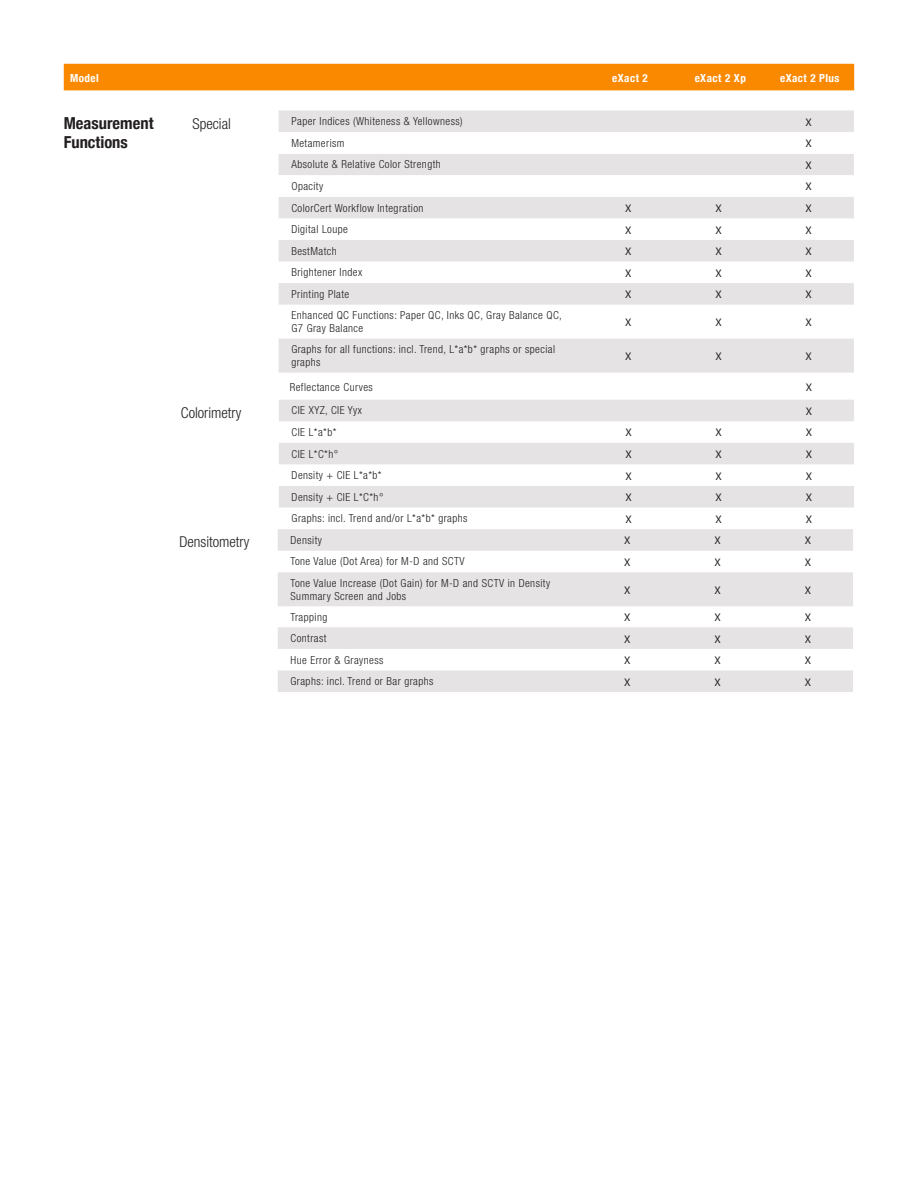
<style>
.page{position:relative;width:918px;height:1188px;background:#fff}
.page>*{position:absolute;margin:0;border:0;box-sizing:border-box;transform-origin:0 0}
.t1{font:700 condensed 16.5px "Helvetica Neue";color:#231f20}
.t2{font:300 condensed 15px "Helvetica Neue LT Std";color:#231f20}
.t3{font:300 condensed 11.1px/13.4px "Helvetica Neue LT Std";letter-spacing:.04em;color:#231f20}
.t4{font:11.1px "Myriad Pro";color:#231f20}
.t5{font:700 condensed 11.1px "Helvetica Neue";letter-spacing:.04em;color:#fff}
</style>
<div class="page">
<div style="left:64px;top:64px;width:790px;height:26px;background:#fa8900"></div>
<svg style="left:279px;top:111px;width:575px;height:262px;fill:#e6e3e5"></svg>
<svg style="left:279px;top:132px;width:575px;height:65px"></svg>
<svg style="left:279px;top:400px;width:575px;height:108px;fill:#e6e3e5"></svg>
<svg style="left:278px;top:529px;width:575px;height:163px;fill:#e6e3e5"></svg>
<p class="t5" style="left:70px;top:69px;width:30px">Model</p>
<p class="t5" style="left:612px;top:69px;width:37px">eXact 2</p>
<p class="t5" style="left:695px;top:69px;width:53px">eXact 2 Xp</p>
<p class="t5" style="left:780px;top:69px;width:61px">eXact 2 Plus</p>
<p class="t2" style="left:193px;top:115px;width:40px">Special</p>
<p class="t3" style="left:291px;top:115px;width:173px">Paper Indices (Whiteness &amp; Yellowness)</p>
<p class="t4" style="left:806px;top:115px;width:8px">X</p>
<p class="t3" style="left:291px;top:136px;width:55px">Metamerism</p>
<p class="t4" style="left:806px;top:137px;width:8px">X</p>
<p class="t3" style="left:291px;top:158px;width:151px">Absolute &amp; Relative Color Strength</p>
<p class="t4" style="left:806px;top:158px;width:8px">X</p>
<p class="t3" style="left:291px;top:179px;width:33px">Opacity</p>
<p class="t4" style="left:806px;top:180px;width:8px">X</p>
<p class="t3" style="left:291px;top:201px;width:134px">ColorCert Workflow Integration</p>
<p class="t4" style="left:625px;top:201px;width:8px">X</p>
<p class="t4" style="left:715px;top:201px;width:8px">X</p>
<p class="t4" style="left:806px;top:201px;width:8px">X</p>
<p class="t3" style="left:291px;top:222px;width:58px">Digital Loupe</p>
<p class="t4" style="left:625px;top:223px;width:8px">X</p>
<p class="t4" style="left:715px;top:223px;width:8px">X</p>
<p class="t4" style="left:806px;top:223px;width:8px">X</p>
<p class="t3" style="left:291px;top:244px;width:47px">BestMatch</p>
<p class="t4" style="left:625px;top:245px;width:8px">X</p>
<p class="t4" style="left:715px;top:245px;width:8px">X</p>
<p class="t4" style="left:806px;top:245px;width:8px">X</p>
<p class="t3" style="left:291px;top:266px;width:72px">Brightener Index</p>
<p class="t4" style="left:625px;top:266px;width:8px">X</p>
<p class="t4" style="left:715px;top:266px;width:8px">X</p>
<p class="t4" style="left:806px;top:266px;width:8px">X</p>
<p class="t3" style="left:291px;top:287px;width:59px">Printing Plate</p>
<p class="t4" style="left:625px;top:288px;width:8px">X</p>
<p class="t4" style="left:715px;top:288px;width:8px">X</p>
<p class="t4" style="left:806px;top:288px;width:8px">X</p>
<p class="t3" style="left:291px;top:308px;width:272px">Enhanced QC Functions: Paper QC, Inks QC, Gray Balance QC,<br>G7 Gray Balance</p>
<p class="t4" style="left:625px;top:315px;width:8px">X</p>
<p class="t4" style="left:715px;top:315px;width:8px">X</p>
<p class="t4" style="left:806px;top:315px;width:8px">X</p>
<p class="t3" style="left:291px;top:342px;width:265px">Graphs for all functions: incl. Trend, L*a*b* graphs or special graphs</p>
<p class="t4" style="left:625px;top:349px;width:8px">X</p>
<p class="t4" style="left:715px;top:349px;width:8px">X</p>
<p class="t4" style="left:806px;top:349px;width:8px">X</p>
<p class="t1" style="left:64px;top:109px;width:91px">Measurement</p>
<p class="t1" style="left:64px;top:129px;width:66px">Functions</p>
<p class="t3" style="left:290px;top:380px;width:85px">Reflectance Curves</p>
<p class="t4" style="left:806px;top:380px;width:8px">X</p>
<p class="t2" style="left:181px;top:404px;width:62px">Colorimetry</p>
<p class="t3" style="left:292px;top:404px;width:72px">CIE XYZ, CIE Yyx</p>
<p class="t4" style="left:806px;top:404px;width:8px">X</p>
<p class="t3" style="left:292px;top:425px;width:46px">CIE L*a*b*</p>
<p class="t4" style="left:625px;top:426px;width:8px">X</p>
<p class="t4" style="left:716px;top:426px;width:8px">X</p>
<p class="t4" style="left:806px;top:426px;width:8px">X</p>
<p class="t3" style="left:292px;top:447px;width:48px">CIE L*C*h°</p>
<p class="t4" style="left:625px;top:447px;width:8px">X</p>
<p class="t4" style="left:716px;top:447px;width:8px">X</p>
<p class="t4" style="left:806px;top:447px;width:8px">X</p>
<p class="t3" style="left:292px;top:468px;width:92px">Density + CIE L*a*b*</p>
<p class="t4" style="left:625px;top:469px;width:8px">X</p>
<p class="t4" style="left:716px;top:469px;width:8px">X</p>
<p class="t4" style="left:806px;top:469px;width:8px">X</p>
<p class="t3" style="left:292px;top:490px;width:93px">Density + CIE L*C*h°</p>
<p class="t4" style="left:625px;top:491px;width:8px">X</p>
<p class="t4" style="left:716px;top:491px;width:8px">X</p>
<p class="t4" style="left:806px;top:491px;width:8px">X</p>
<p class="t3" style="left:292px;top:512px;width:177px">Graphs: incl. Trend and/or L*a*b* graphs</p>
<p class="t4" style="left:625px;top:512px;width:8px">X</p>
<p class="t4" style="left:716px;top:512px;width:8px">X</p>
<p class="t4" style="left:806px;top:512px;width:8px">X</p>
<p class="t2" style="left:180px;top:533px;width:71px">Densitometry</p>
<p class="t3" style="left:291px;top:533px;width:33px">Density</p>
<p class="t4" style="left:624px;top:534px;width:8px">X</p>
<p class="t4" style="left:715px;top:534px;width:8px">X</p>
<p class="t4" style="left:805px;top:534px;width:8px">X</p>
<p class="t3" style="left:291px;top:555px;width:175px">Tone Value (Dot Area) for M-D and SCTV</p>
<p class="t4" style="left:624px;top:555px;width:8px">X</p>
<p class="t4" style="left:715px;top:555px;width:8px">X</p>
<p class="t4" style="left:805px;top:555px;width:8px">X</p>
<p class="t3" style="left:291px;top:576px;width:261px">Tone Value Increase (Dot Gain) for M-D and SCTV in Density<br>Summary Screen and Jobs</p>
<p class="t4" style="left:624px;top:583px;width:8px">X</p>
<p class="t4" style="left:715px;top:583px;width:8px">X</p>
<p class="t4" style="left:805px;top:583px;width:8px">X</p>
<p class="t3" style="left:291px;top:610px;width:38px">Trapping</p>
<p class="t4" style="left:624px;top:610px;width:8px">X</p>
<p class="t4" style="left:715px;top:610px;width:8px">X</p>
<p class="t4" style="left:805px;top:610px;width:8px">X</p>
<p class="t3" style="left:291px;top:631px;width:38px">Contrast</p>
<p class="t4" style="left:624px;top:632px;width:8px">X</p>
<p class="t4" style="left:715px;top:632px;width:8px">X</p>
<p class="t4" style="left:805px;top:632px;width:8px">X</p>
<p class="t3" style="left:291px;top:653px;width:94px">Hue Error &amp; Grayness</p>
<p class="t4" style="left:624px;top:654px;width:8px">X</p>
<p class="t4" style="left:715px;top:654px;width:8px">X</p>
<p class="t4" style="left:805px;top:654px;width:8px">X</p>
<p class="t3" style="left:291px;top:675px;width:144px">Graphs: incl. Trend or Bar graphs</p>
<p class="t4" style="left:624px;top:675px;width:8px">X</p>
<p class="t4" style="left:715px;top:675px;width:8px">X</p>
<p class="t4" style="left:805px;top:675px;width:8px">X</p>
</div>
